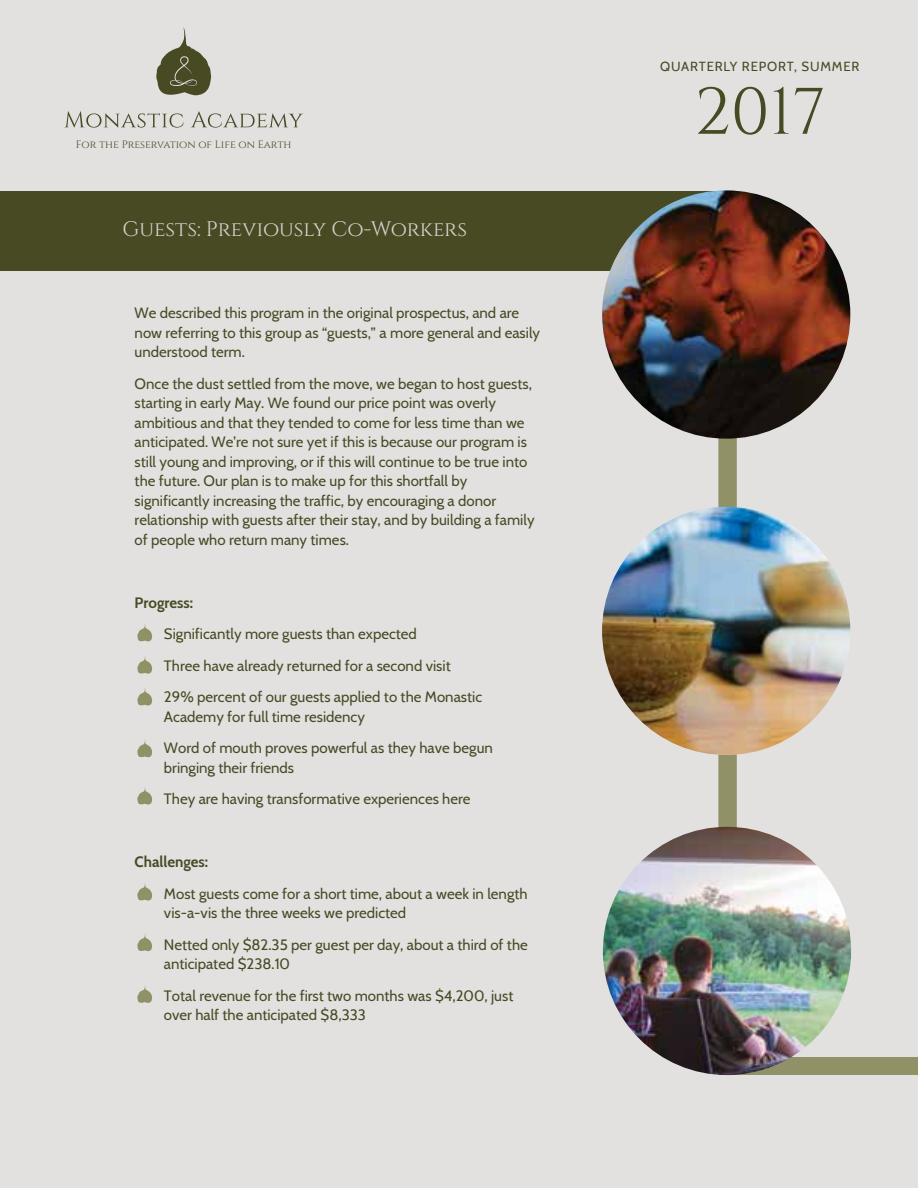
<style>
.page{position:relative;width:918px;height:1188px;background:#e2e1e0}
.page>*{position:absolute;margin:0;border:0;box-sizing:border-box;transform-origin:0 0}
.t1{font:65.7px "Cinzel";color:#484a24}
.t2{font:21px "Cinzel";color:#d5d4cd}
.t3{font:15px/19.5px "Cabin";color:#484a24}
.t4{font:700 15px "Cabin";color:#484a24}
.t5{font:13.2px "Cabin";letter-spacing:.065em;color:#484a24}
.t6{font:10.65px "Cinzel";color:#484a24}
</style>
<div class="page">
<svg style="left:156px;top:27px;width:56px;height:69px"></svg>
<svg style="left:64px;top:111px;width:119px;height:17px"></svg>
<svg style="left:191px;top:111px;width:112px;height:17px"></svg>
<div style="left:0;top:191px;width:726px;height:80px;background:#484a24"></div>
<div style="left:719px;top:1057px;width:199px;height:18px;background:#919167"></div>
<div style="left:718px;top:423px;width:19px;height:510px;background:#919167"></div>
<svg style="left:137px;top:624px;width:15px;height:18px"></svg>
<svg style="left:137px;top:656px;width:15px;height:18px"></svg>
<svg style="left:137px;top:688px;width:15px;height:18px"></svg>
<svg style="left:137px;top:740px;width:15px;height:18px"></svg>
<svg style="left:137px;top:787px;width:15px;height:18px"></svg>
<svg style="left:137px;top:883px;width:15px;height:18px"></svg>
<svg style="left:137px;top:933px;width:15px;height:19px"></svg>
<svg style="left:137px;top:985px;width:15px;height:18px"></svg>
<img style="left:603px;top:827px;width:248px;height:248px;border-radius:124px">
<img style="left:602px;top:507px;width:248px;height:248px;border-radius:124px">
<img style="left:602px;top:190px;width:248px;height:249px;border-radius:124px">
<p class="t6" style="left:76px;top:138px;width:217px">For the Preservation of Life on Earth</p>
<h2 class="t2" style="left:123px;top:215px;width:346px">Guests: Previously Co-Workers</h2>
<p class="t3" style="left:135px;top:303px;width:407px">We described this program in the original prospectus, and are now referring to this group as “guests,” a more general and easily understood term.</p>
<p class="t3" style="left:135px;top:374px;width:401px">Once the dust settled from the move, we began to host guests, starting in early May. We found our price point was overly ambitious and that they tended to come for less time than we anticipated. We’re not sure yet if this is because our program is still young and improving, or if this will continue to be true into the future. Our plan is to make up for this shortfall by significantly increasing the traffic, by encouraging a donor relationship with guests after their stay, and by building a family of people who return many times.</p>
<p class="t4" style="left:135px;top:593px;width:60px">Progress:</p>
<p class="t3" style="left:164px;top:618px;width:320px;line-height:31.5px">Significantly more guests than expected<br>Three have already returned for a second visit<br>29% percent of our guests applied to the Monastic</p>
<p class="t3" style="left:164px;top:701px;width:331px;line-height:31.5px">Academy for full time residency<br>Word of mouth proves powerful as they have begun</p>
<p class="t3" style="left:164px;top:752px;width:308px;line-height:31.5px">bringing their friends<br>They are having transformative experiences here</p>
<p class="t4" style="left:135px;top:853px;width:75px">Challenges:</p>
<p class="t3" style="left:164px;top:884px;width:365px">Most guests come for a short time, about a week in length vis-a-vis the three weeks we predicted</p>
<p class="t3" style="left:164px;top:935px;width:365px">Netted only $82.35 per guest per day, about a third of the anticipated $238.10</p>
<p class="t3" style="left:164px;top:986px;width:351px">Total revenue for the first two months was $4,200, just over half the anticipated $8,333</p>
<p class="t5" style="left:660px;top:58px;width:201px">QUARTERLY REPORT, SUMMER</p>
<h1 class="t1" style="left:694px;top:70px;width:133px">2017</h1>
</div>
